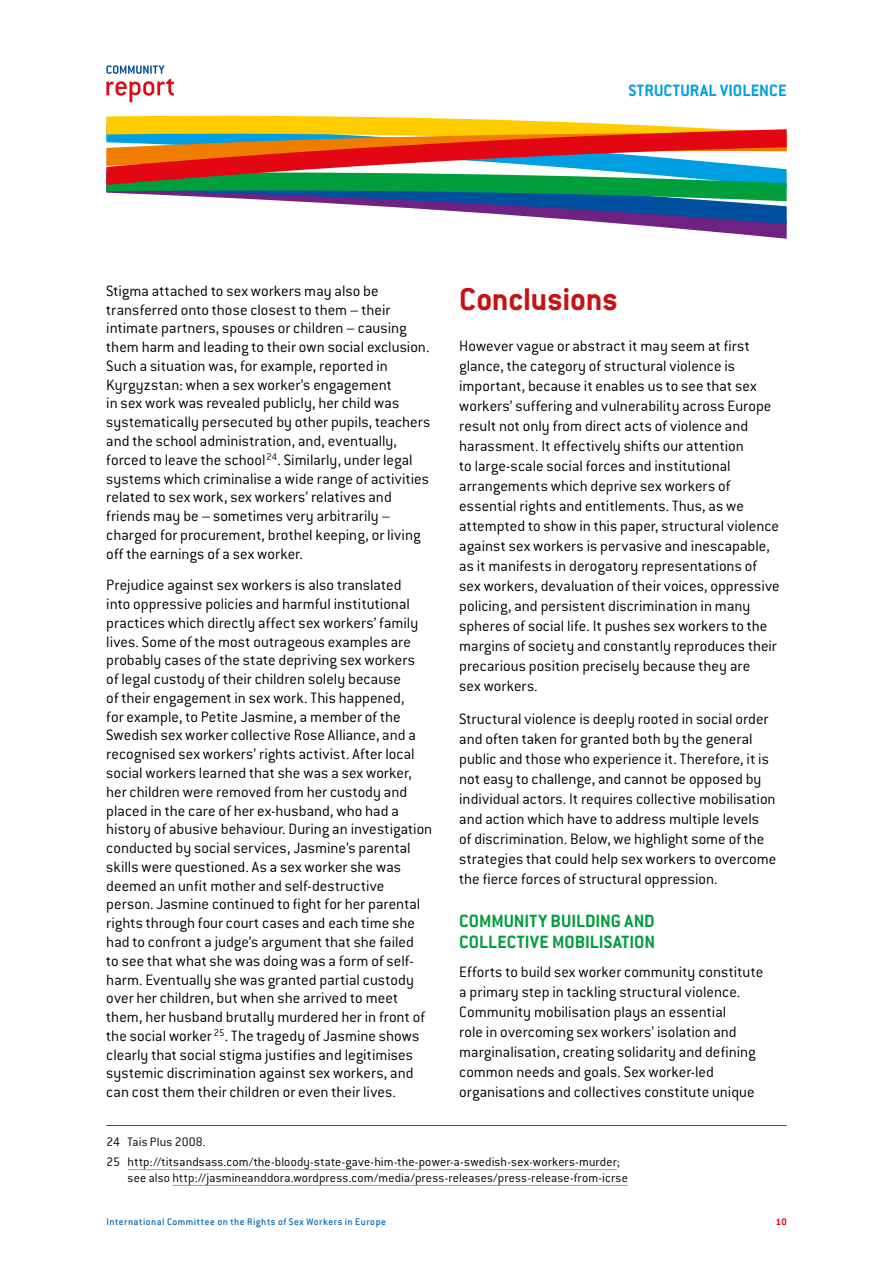
<style>
.page{position:relative;width:893px;height:1263px;background:#fff}
.page>*{position:absolute;margin:0;border:0;box-sizing:border-box;transform-origin:0 0}
.t1{font:700 34.5px "Conduit ITC";letter-spacing:-.005em;color:#c51315}
.t2{font:700 19.5px/21.6px "Conduit ITC";letter-spacing:-.005em;color:#009e3d}
.t3{font:700 18px "Conduit ITC";letter-spacing:.01em;color:#009fe3}
.t4{font:300 16.5px/18.8px "Conduit ITC";color:#000}
.t5{font:300 13.5px/20px "Conduit ITC";letter-spacing:.01em;color:#000}
.t6{font:500 10.5px "Conduit ITC";letter-spacing:.05em;color:#0069b4}
.t7{font:700 10.5px "Conduit ITC";color:#e30613}
</style>
<div class="page">
<svg style="left:106px;top:115px;width:681px;height:124px"></svg>
<svg style="left:106px;top:65px;width:68px;height:37px"></svg>
<hr style="left:106px;top:1125px;width:681px;height:1px;background:#e30613">
<hr style="left:128px;top:1169px;width:489px;height:1px;background:#9d9d9c">
<hr style="left:173px;top:1185px;width:455px;height:1px;background:#9d9d9c">
<p class="t3" style="left:628px;top:80px;width:160px">STRUCTURAL VIOLENCE</p>
<p class="t4" style="left:106px;top:281px;width:326px">Stigma attached to sex workers may also be transferred onto those closest to them – their intimate partners, spouses or children – causing them harm and leading to their own social exclusion.<br>Such a situation was, for example, reported in Kyrgyzstan: when a sex worker’s engagement<br>in sex work was revealed publicly, her child was systematically persecuted by other pupils, teachers and the school administration, and, eventually, forced to leave the school<sup>24</sup>. Similarly, under legal systems which criminalise a wide range of activities related to sex work, sex workers’ relatives and friends may be – sometimes very arbitrarily – charged for procurement, brothel keeping, or living off the earnings of a sex worker.</p>
<p class="t4" style="left:106px;top:576px;width:328px">Prejudice against sex workers is also translated<br>into oppressive policies and harmful institutional practices which directly affect sex workers’ family lives. Some of the most outrageous examples are probably cases of the state depriving sex workers<br>of legal custody of their children solely because<br>of their engagement in sex work. This happened,<br>for example, to Petite Jasmine, a member of the Swedish sex worker collective Rose Alliance, and a recognised sex workers’ rights activist. After local social workers learned that she was a sex worker, her children were removed from her custody and placed in the care of her ex-husband, who had a history of abusive behaviour. During an investigation conducted by social services, Jasmine’s parental skills were questioned. As a sex worker she was deemed an unfit mother and self-destructive person. Jasmine continued to fight for her parental rights through four court cases and each time she had to confront a judge’s argument that she failed<br>to see that what she was doing was a form of self&shy;harm. Eventually she was granted partial custody over her children, but when she arrived to meet them, her husband brutally murdered her in front of the social worker <sup>25</sup>. The tragedy of Jasmine shows clearly that social stigma justifies and legitimises systemic discrimination against sex workers, and can cost them their children or even their lives.</p>
<h1 class="t1" style="left:459px;top:279px;width:160px">CONCLUSIONS</h1>
<p class="t4" style="left:459px;top:336px;width:322px;line-height:20px">However vague or abstract it may seem at first glance, the category of structural violence is important, because it enables us to see that sex workers’ suffering and vulnerability across Europe result not only from direct acts of violence and harassment. It effectively shifts our attention<br>to large-scale social forces and institutional arrangements which deprive sex workers of essential rights and entitlements. Thus, as we attempted to show in this paper, structural violence against sex workers is pervasive and inescapable, as it manifests in derogatory representations of sex workers, devaluation of their voices, oppressive policing, and persistent discrimination in many spheres of social life. It pushes sex workers to the margins of society and constantly reproduces their precarious position precisely because they are<br>sex workers.</p>
<p class="t4" style="left:459px;top:709px;width:319px;line-height:20px">Structural violence is deeply rooted in social order and often taken for granted both by the general public and those who experience it. Therefore, it is not easy to challenge, and cannot be opposed by individual actors. It requires collective mobilisation and action which have to address multiple levels<br>of discrimination. Below, we highlight some of the strategies that could help sex workers to overcome the fierce forces of structural oppression.</p>
<p class="t2" style="left:459px;top:910px;width:197px">COMMUNITY BUILDING AND<br>COLLECTIVE MOBILISATION</p>
<p class="t4" style="left:459px;top:962px;width:306px;line-height:20px">Efforts to build sex worker community constitute a primary step in tackling structural violence.<br>Community mobilisation plays an essential<br>role in overcoming sex workers’ isolation and marginalisation, creating solidarity and defining common needs and goals. Sex worker-led organisations and collectives constitute unique</p>
<p class="t5" style="left:106px;top:1132px;width:515px">24 Tais Plus 2008.<br>25 http://titsandsass.com/the-bloody-state-gave-him-the-power-a-swedish-sex-workers-murder;</p>
<p class="t5" style="left:128px;top:1167px;width:502px">see also http://jasmineanddora.wordpress.com/media/press-releases/press-release-from-icrse</p>
<p class="t6" style="left:106px;top:1216px;width:281px">International Committee on the Rights of Sex Workers in Europe</p>
<p class="t7" style="left:776px;top:1216px;width:12px">10</p>
</div>
